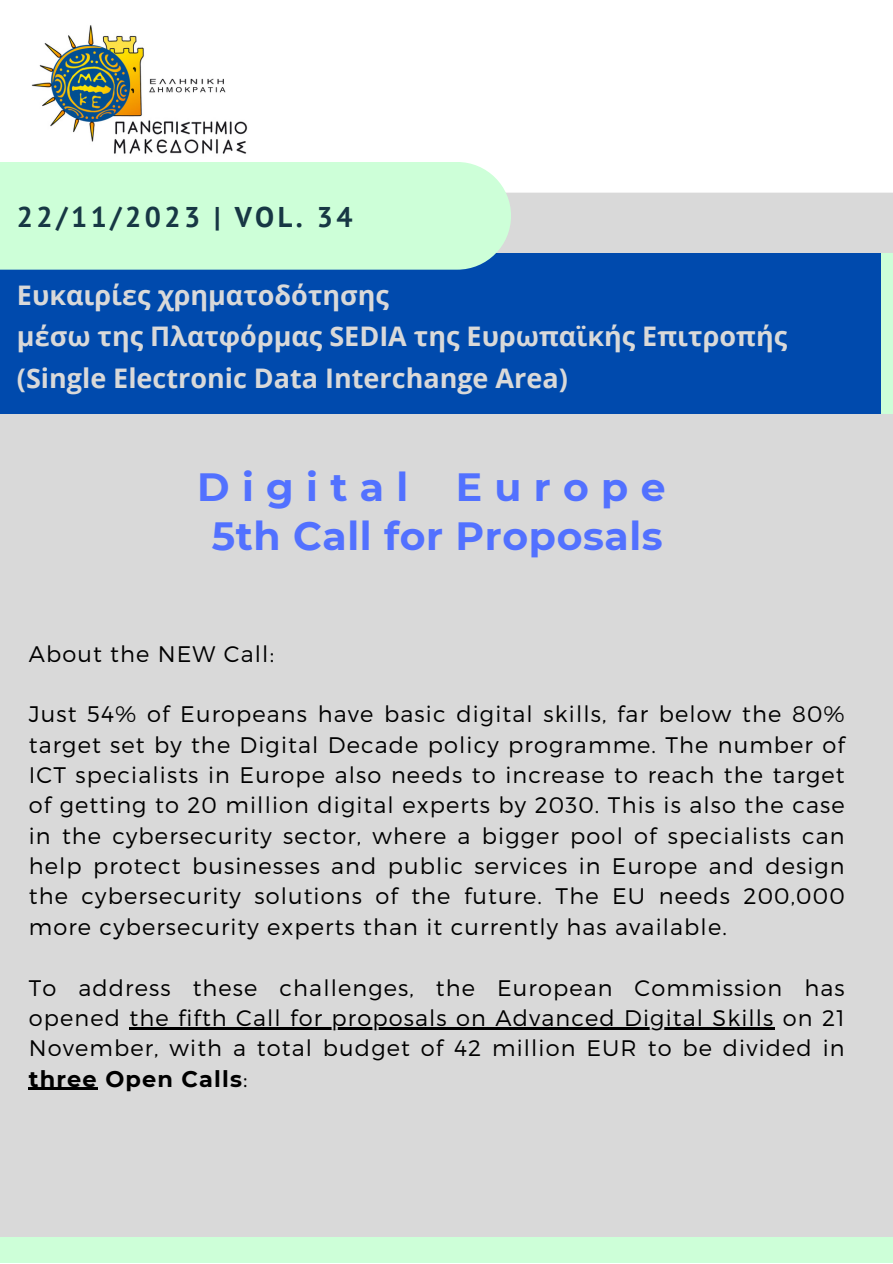
<style>
.page{position:relative;width:893px;height:1264px;background:#fff}
.page>*{position:absolute;margin:0;border:0;box-sizing:border-box;transform-origin:0 0}
.t1{font:700 39.3px "Montserrat";letter-spacing:.015em;color:#5271ff}
.t2{font:700 39.3px "Montserrat";letter-spacing:.315em;color:#5271ff}
.t3{font:700 28.5px "PT Sans";letter-spacing:.12em;color:#173744}
.t4{font:700 27px "Open Sans";color:#d9d9d9}
.t5{font:300 22.5px/30.3px "Montserrat";letter-spacing:.05em;color:#000;text-align:justify}
.s1{font-weight:700}
</style>
<div class="page">
<div style="left:0;top:0;width:892px;height:1262px;background:#d9d9d9"></div>
<div style="left:0;top:1236px;width:892px;height:26px;background:#cdffd8"></div>
<div style="left:0;top:253px;width:881px;height:160px;background:#004aad"></div>
<div style="left:880px;top:253px;width:12px;height:160px;background:#cdffd8"></div>
<div style="left:0;top:0;width:892px;height:193px;background:#fff"></div>
<img style="left:31px;top:25px;width:217px;height:129px">
<div style="left:0;top:162px;width:511px;height:108px;background:#cdffd8"></div>
<hr style="left:129px;top:1026px;width:645px;height:3px;background:#000">
<hr style="left:29px;top:1087px;width:69px;height:2px;background:#000">
<p class="t3" style="left:17px;top:197px;width:337px">22/11/2023 | VOL. 34</p>
<p class="t4" style="left:17px;top:276px;width:373px">Ευκαιρίες χρηματοδότησης</p>
<p class="t4" style="left:17px;top:317px;width:771px">μέσω της Πλατφόρμας SEDIA της Ευρωπαϊκής Επιτροπής</p>
<p class="t4" style="left:17px;top:359px;width:552px">(Single Electronic Data Interchange Area)</p>
<p class="t2" style="left:197px;top:463px;width:470px">Digital Europe</p>
<p class="t1" style="left:212px;top:512px;width:452px">5th Call for Proposals</p>
<p class="t5" style="left:29px;top:637px;width:247px">About the NEW Call:</p>
<p class="t5" style="left:29px;top:698px;width:817px">Just 54% of Europeans have basic digital skills, far below the 80% target set by the Digital Decade policy programme. The number of ICT specialists in Europe also needs to increase to reach the target of getting to 20 million digital experts by 2030. This is also the case in the cybersecurity sector, where a bigger pool of specialists can help protect businesses and public services in Europe and design the cybersecurity solutions of the future. The EU needs 200,000 more cybersecurity experts than it currently has available.</p>
<p class="t5" style="left:29px;top:971px;width:817px">To address these challenges, the European Commission has opened the fifth Call for proposals on Advanced Digital Skills on 21<br>November, with a total budget of 42 million EUR to be divided in <span class="s1">three Open Calls</span>:</p>
</div>
